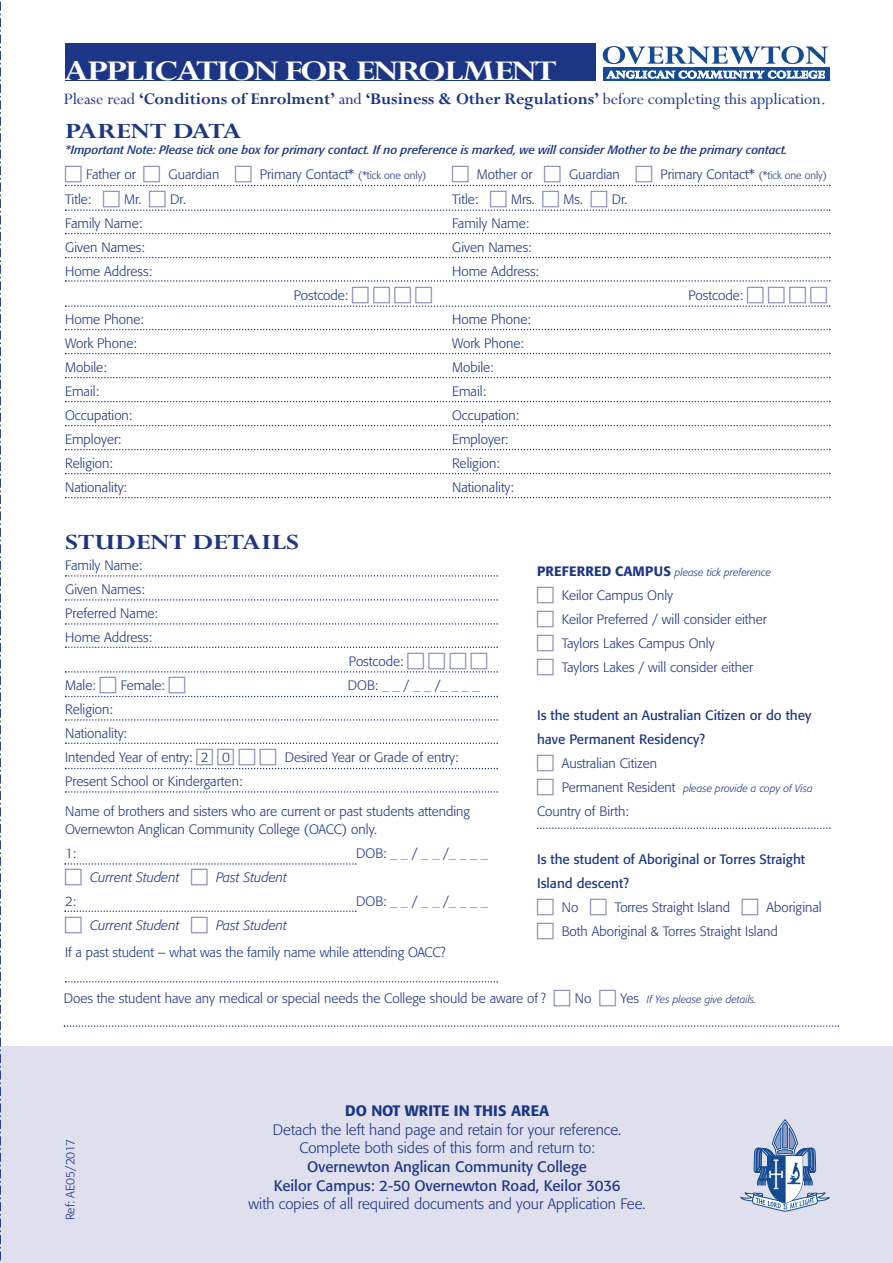
<style>
.page{position:relative;width:893px;height:1263px;background:#fff}
.page>*{position:absolute;margin:0;border:0;box-sizing:border-box;transform-origin:0 0}
.t1{font:700 31.5px "Perpetua";letter-spacing:-.045em;color:#fff;scale:1.2 1}
.t2{font:700 24px "Perpetua";color:#1c3685;scale:1.2 1}
.t3{font:700 24px "Perpetua";letter-spacing:-.035em;color:#1c3685;scale:1.2 1}
.t4{font:700 18px "Perpetua";letter-spacing:-.005em;color:#1c3685}
.t5{font:300 15px/18.5px "Formata";color:#1c3685;text-align:center}
.t6{font:15px/18.9px "Formata";color:#1c3685;text-align:center}
.t7{font:500 15px "Formata";color:#1c3685}
.t8{font:300 13.5px/24px "Formata";color:#1c3685}
.t9{font:13.5px/24px "Formata";color:#1c3685}
.t10{font:italic 300 13.5px "Formata";color:#1c3685}
.t11{font:300 13.5px "Formata";color:#7f81b6}
.t12{font:italic condensed 12px "Formata";color:#1c3685;scale:1.2 1}
.t13{font:300 12px "Formata";color:#1c3685}
.t14{font:italic 300 10.5px "Formata";color:#1c3685}
.s1{font-weight:400}
.s2{font-size:10.5px}
.s3{color:#1c3685}
.s4{font-weight:500;font-style:normal;font-size:13.5px}
.s5{font-style:normal;font-size:13.5px}
</style>
<div class="page">
<div style="left:0;top:1046px;width:893px;height:217px;background:#dfdfed"></div>
<div style="left:65px;top:43px;width:530px;height:37px;background:#1c3685"></div>
<svg style="left:603px;top:67px;width:226px;height:14px"></svg>
<svg style="left:603px;top:46px;width:225px;height:32px"></svg>
<svg style="left:65px;top:233px;width:765px;height:1px"></svg>
<svg style="left:65px;top:257px;width:765px;height:1px"></svg>
<svg style="left:65px;top:329px;width:765px;height:1px"></svg>
<svg style="left:65px;top:353px;width:765px;height:1px"></svg>
<svg style="left:65px;top:377px;width:765px;height:1px"></svg>
<svg style="left:65px;top:401px;width:765px;height:1px"></svg>
<svg style="left:65px;top:425px;width:765px;height:1px"></svg>
<svg style="left:65px;top:449px;width:765px;height:1px"></svg>
<svg style="left:65px;top:473px;width:765px;height:1px"></svg>
<svg style="left:65px;top:497px;width:765px;height:1px"></svg>
<svg style="left:65px;top:575px;width:433px;height:2px"></svg>
<svg style="left:65px;top:599px;width:433px;height:2px"></svg>
<svg style="left:65px;top:623px;width:433px;height:2px"></svg>
<svg style="left:65px;top:719px;width:433px;height:2px"></svg>
<svg style="left:65px;top:791px;width:433px;height:2px"></svg>
<svg style="left:65px;top:981px;width:433px;height:1px"></svg>
<svg style="left:0;top:1px;width:1px;height:1260px"></svg>
<svg style="left:741px;top:1119px;width:88px;height:92px"></svg>
<svg style="left:537px;top:827px;width:293px;height:2px"></svg>
<svg style="left:64px;top:1025px;width:775px;height:2px"></svg>
<svg style="left:65px;top:184px;width:765px;height:27px"></svg>
<svg style="left:65px;top:280px;width:765px;height:27px"></svg>
<svg style="left:65px;top:646px;width:433px;height:52px"></svg>
<svg style="left:65px;top:742px;width:433px;height:28px"></svg>
<svg style="left:65px;top:863px;width:291px;height:2px"></svg>
<svg style="left:65px;top:910px;width:291px;height:2px"></svg>
<h1 class="t1" style="left:64px;top:60px;width:412px">APPLICATION FOR ENROLMENT</h1>
<h3 class="t4" style="left:64px;top:92px;width:764px"><span class="s1">Please read</span> ‘Conditions of Enrolment’ <span class="s1">and</span> ‘Business &amp; Other Regulations’ <span class="s1">before completing this application.</span></h3>
<h2 class="t3" style="left:65px;top:122px;width:149px">PARENT DATA</h2>
<p class="t12" style="left:65px;top:145px;width:604px">*Important Note: Please tick one box for primary contact. If no preference is marked, we will consider Mother to be the primary contact.</p>
<p class="t8" style="left:86px;top:164px;width:51px">Father or</p>
<p class="t8" style="left:168px;top:164px;width:52px">Guardian</p>
<p class="t8" style="left:260px;top:164px;width:168px">Primary Contact* <span class="s2">(*tick one only)</span></p>
<p class="t8" style="left:477px;top:164px;width:57px">Mother or</p>
<p class="t8" style="left:569px;top:164px;width:52px">Guardian</p>
<p class="t8" style="left:660px;top:164px;width:168px">Primary Contact* <span class="s2">(*tick one only)</span></p>
<p class="t8" style="left:65px;top:188px;width:28px">Title:</p>
<p class="t8" style="left:124px;top:188px;width:63px">Mr. Dr.</p>
<p class="t8" style="left:452px;top:188px;width:28px">Title:</p>
<p class="t8" style="left:511px;top:188px;width:25px">Mrs.</p>
<p class="t8" style="left:563px;top:188px;width:65px">Ms. Dr.</p>
<p class="t8" style="left:65px;top:212px;width:79px">Family Name:</p>
<p class="t8" style="left:452px;top:212px;width:79px">Family Name:</p>
<p class="t8" style="left:65px;top:236px;width:81px">Given Names:</p>
<p class="t8" style="left:452px;top:236px;width:81px">Given Names:</p>
<p class="t8" style="left:65px;top:260px;width:88px">Home Address:</p>
<p class="t8" style="left:452px;top:260px;width:88px">Home Address:</p>
<p class="t8" style="left:294px;top:284px;width:56px">Postcode:</p>
<p class="t8" style="left:689px;top:284px;width:56px">Postcode:</p>
<p class="t8" style="left:65px;top:308px;width:80px">Home Phone:</p>
<p class="t8" style="left:452px;top:308px;width:80px">Home Phone:</p>
<p class="t8" style="left:65px;top:332px;width:73px">Work Phone:</p>
<p class="t8" style="left:452px;top:332px;width:73px">Work Phone:</p>
<p class="t8" style="left:65px;top:356px;width:43px">Mobile:</p>
<p class="t8" style="left:452px;top:356px;width:43px">Mobile:</p>
<p class="t8" style="left:65px;top:380px;width:36px">Email:</p>
<p class="t8" style="left:452px;top:380px;width:36px">Email:</p>
<p class="t8" style="left:65px;top:404px;width:69px">Occupation:</p>
<p class="t8" style="left:452px;top:404px;width:69px">Occupation:</p>
<p class="t8" style="left:65px;top:428px;width:58px">Employer:</p>
<p class="t8" style="left:452px;top:428px;width:58px">Employer:</p>
<p class="t8" style="left:65px;top:452px;width:49px">Religion:</p>
<p class="t8" style="left:452px;top:452px;width:49px">Religion:</p>
<p class="t8" style="left:65px;top:476px;width:63px">Nationality:</p>
<p class="t8" style="left:452px;top:476px;width:63px">Nationality:</p>
<h2 class="t2" style="left:65px;top:533px;width:197px">STUDENT DETAILS</h2>
<p class="t8" style="left:65px;top:554px;width:94px">Family Name:<br>Given Names:<br>Preferred Name:<br>Home Address:</p>
<p class="t8" style="left:349px;top:650px;width:56px">Postcode:</p>
<p class="t8" style="left:65px;top:674px;width:32px">Male:</p>
<p class="t8" style="left:121px;top:674px;width:46px">Female:</p>
<p class="t11" style="left:348px;top:679px;width:133px"><span class="s3">DOB:</span>__<span class="s3">/</span>__<span class="s3">/</span>____</p>
<p class="t8" style="left:65px;top:698px;width:129px">Religion:<br>Nationality:<br>Intended Year of entry:</p>
<p class="t8" style="left:285px;top:746px;width:175px">Desired Year or Grade of entry:</p>
<p class="t8" style="left:201px;top:746px;width:31px">2 0</p>
<p class="t8" style="left:65px;top:770px;width:179px">Present School or Kindergarten:</p>
<p class="t8" style="left:65px;top:803px;width:406px;line-height:18px">Name of brothers and sisters who are current or past students attending<br>Overnewton Anglican Community College (OACC) only.</p>
<p class="t8" style="left:65px;top:842px;width:13px">1:</p>
<p class="t11" style="left:356px;top:847px;width:133px"><span class="s3">DOB:</span>__<span class="s3">/</span>__<span class="s3">/</span>____</p>
<p class="t10" style="left:90px;top:871px;width:91px">Current Student</p>
<p class="t10" style="left:216px;top:871px;width:72px">Past Student</p>
<p class="t8" style="left:65px;top:890px;width:13px">2:</p>
<p class="t11" style="left:356px;top:895px;width:133px"><span class="s3">DOB:</span>__<span class="s3">/</span>__<span class="s3">/</span>____</p>
<p class="t10" style="left:90px;top:919px;width:91px">Current Student</p>
<p class="t10" style="left:216px;top:919px;width:72px">Past Student</p>
<p class="t8" style="left:65px;top:941px;width:382px">If a past student – what was the family name while attending OACC?</p>
<p class="t14" style="left:537px;top:568px;width:236px"><span class="s4">PREFERRED CAMPUS</span> please tick preference</p>
<p class="t8" style="left:562px;top:584px;width:207px">Keilor Campus Only<br>Keilor Preferred / will consider either<br>Taylors Lakes Campus Only<br>Taylors Lakes / will consider either</p>
<p class="t9" style="left:537px;top:704px;width:276px">Is the student an Australian Citizen or do they have Permanent Residency?</p>
<p class="t8" style="left:562px;top:752px;width:97px">Australian Citizen</p>
<p class="t14" style="left:562px;top:784px;width:253px"><span class="s5">Permanent Resident</span> please provide a copy of Visa</p>
<p class="t8" style="left:537px;top:800px;width:93px">Country of Birth:</p>
<p class="t9" style="left:537px;top:848px;width:270px">Is the student of Aboriginal or Torres Straight<br>Island descent?</p>
<p class="t8" style="left:562px;top:896px;width:18px">No</p>
<p class="t8" style="left:615px;top:896px;width:117px">Torres Straight Island</p>
<p class="t8" style="left:562px;top:896px;width:261px;text-indent:205px">Aboriginal<br>Both Aboriginal &amp; Torres Straight Island</p>
<p class="t8" style="left:64px;top:987px;width:484px">Does the student have any medical or special needs the College should be aware of ?</p>
<p class="t8" style="left:575px;top:987px;width:18px">No</p>
<p class="t14" style="left:620px;top:995px;width:137px"><span class="s5">Yes</span> If Yes please give details.</p>
<p class="t13" style="left:65px;top:1220px;width:83px;rotate:-90deg">Ref: AE05/2017</p>
<p class="t7" style="left:345px;top:1104px;width:206px">DO NOT WRITE IN THIS AREA</p>
<p class="t5" style="left:273px;top:1121px;width:350px">Detach the left hand page and retain for your reference.<br>Complete both sides of this form and return to:</p>
<p class="t6" style="left:274px;top:1158px;width:348px">Overnewton Anglican Community College<br>Keilor Campus: 2-50 Overnewton Road, Keilor 3036</p>
<p class="t5" style="left:249px;top:1196px;width:399px">with copies of all required documents and your Application Fee.</p>
</div>
